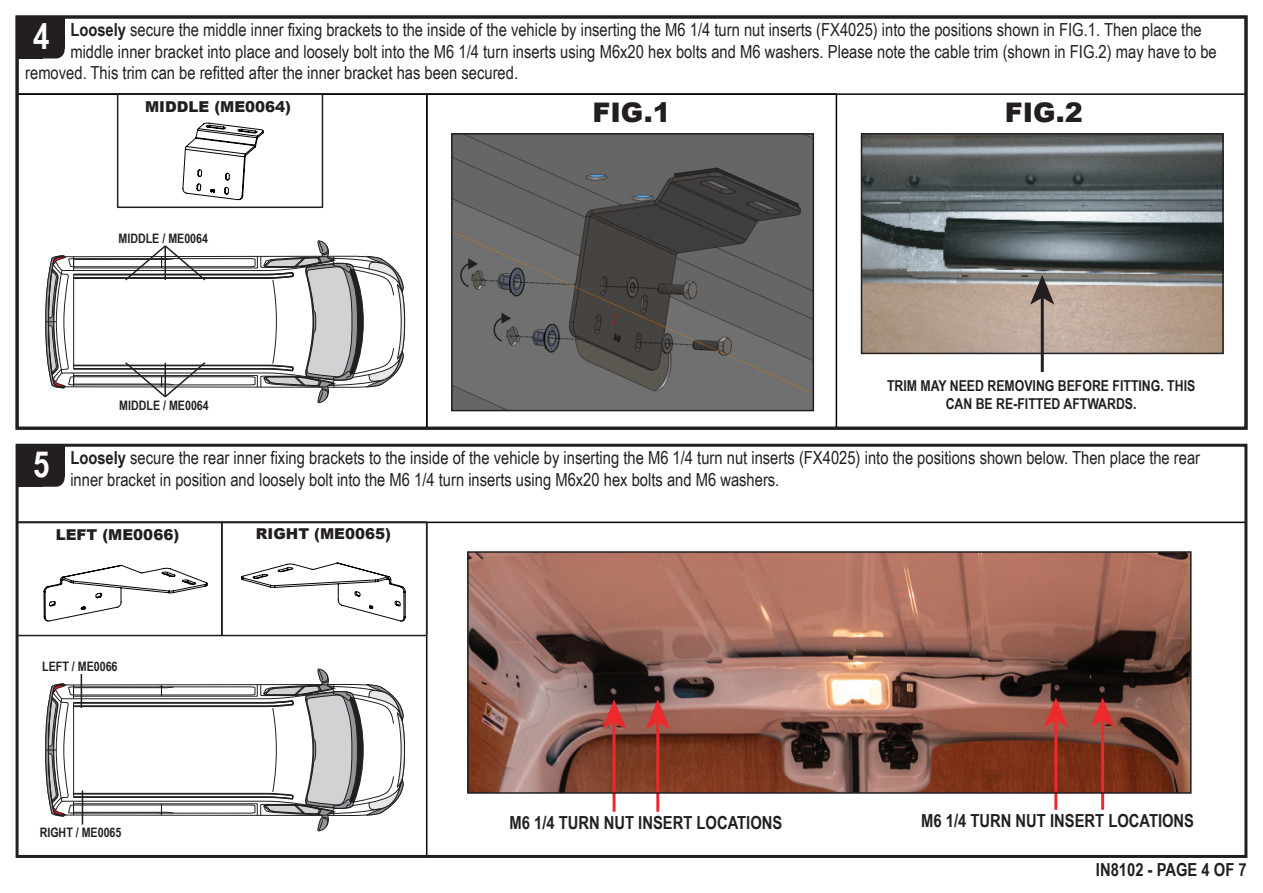
<style>
.page{position:relative;width:1263px;height:893px;background:#fff}
.page>*{position:absolute;margin:0;border:0;box-sizing:border-box;transform-origin:0 0}
.t1{font:700 36px "Arial Narrow";color:#fff}
.t2{font:900 27px "Arial";color:#231f20}
.t3{font:18px/21.6px "Arial Narrow";color:#231f20}
.t4{font:700 18px "Arial Narrow";color:#231f20}
.t5{font:700 15px/18px "Arial Narrow";color:#231f20;text-align:center}
.t6{font:900 15px "Arial";color:#231f20}
.t7{font:700 13.05px "Arial Narrow";color:#231f20}
.s1{font-weight:700}
</style>
<div class="page">
<div style="left:17px;top:445px;width:48px;height:42px;background:#231f20;border-radius:9px"></div>
<div style="left:17px;top:445px;width:26px;height:42px;background:#231f20"></div>
<div style="left:17px;top:445px;width:48px;height:32px;background:#231f20"></div>
<div style="left:16px;top:444px;width:1231px;height:414px;border:3px solid #231f20"></div>
<svg style="left:241px;top:563px;width:165px;height:58px"></svg>
<svg style="left:44px;top:565px;width:164px;height:56px"></svg>
<svg style="left:45px;top:669px;width:360px;height:162px"></svg>
<hr style="left:82px;top:791px;width:1px;height:33px;background:#231f20">
<hr style="left:81px;top:674px;width:1px;height:34px;background:#231f20">
<div style="left:16px;top:522px;width:207px;height:114px;border:2px solid #231f20"></div>
<div style="left:221px;top:522px;width:206px;height:114px;border:2px solid #231f20"></div>
<div style="left:426px;top:93px;width:411px;height:336px;border:2px solid #050504"></div>
<svg style="left:45px;top:240px;width:360px;height:163px"></svg>
<div style="left:117px;top:93px;width:206px;height:115px;border:2px solid #231f20"></div>
<svg style="left:182px;top:123px;width:82px;height:77px"></svg>
<img style="left:864px;top:136px;width:357px;height:215px">
<div style="left:861px;top:133px;width:363px;height:221px;border:2px solid #231f20"></div>
<hr style="left:1041px;top:296px;width:3px;height:76px;background:#231f20">
<svg style="left:1030px;top:275px;width:24px;height:30px"></svg>
<img style="left:454px;top:136px;width:357px;height:272px">
<div style="left:451px;top:133px;width:363px;height:278px;border:2px solid #231f20"></div>
<svg style="left:674px;top:168px;width:124px;height:40px"></svg>
<svg style="left:459px;top:258px;width:19px;height:30px"></svg>
<svg style="left:493px;top:313px;width:18px;height:30px"></svg>
<img style="left:470px;top:554px;width:718px;height:237px">
<hr style="left:613px;top:721px;width:3px;height:91px;background:#ec2a2d">
<svg style="left:602px;top:699px;width:24px;height:30px"></svg>
<hr style="left:656px;top:721px;width:3px;height:91px;background:#ec2a2d">
<svg style="left:646px;top:699px;width:24px;height:30px"></svg>
<hr style="left:1054px;top:719px;width:3px;height:91px;background:#ec2a2d">
<svg style="left:1044px;top:697px;width:24px;height:30px"></svg>
<hr style="left:1101px;top:719px;width:3px;height:91px;background:#ec2a2d">
<svg style="left:1090px;top:697px;width:25px;height:30px"></svg>
<div style="left:467px;top:551px;width:724px;height:243px;border:2px solid #231f20"></div>
<div style="left:17px;top:17px;width:48px;height:42px;background:#231f20;border-radius:9px"></div>
<div style="left:17px;top:17px;width:26px;height:42px;background:#231f20"></div>
<div style="left:17px;top:17px;width:48px;height:32px;background:#231f20"></div>
<div style="left:16px;top:16px;width:1231px;height:414px;border:3px solid #231f20"></div>
<p class="t3" style="left:70px;top:18px;width:1133px"><span class="s1">Loosely</span> secure the middle inner fixing brackets to the inside of the vehicle by inserting the M6 1/4 turn nut inserts (FX4025) into the positions shown in FIG.1. Then place the</p>
<p class="t3" style="left:70px;top:40px;width:1148px">middle inner bracket into place and loosely bolt into the M6 1/4 turn inserts using M6x20 hex bolts and M6 washers. Please note the cable trim (shown in FIG.2) may have to be</p>
<p class="t3" style="left:25px;top:62px;width:494px">removed. This trim can be refitted after the inner bracket has been secured.</p>
<h1 class="t1" style="left:33px;top:9px;width:18px">4</h1>
<p class="t6" style="left:145px;top:95px;width:147px">MIDDLE (ME0064)</p>
<p class="t7" style="left:119px;top:228px;width:91px">MIDDLE / ME0064</p>
<h2 class="t2" style="left:592px;top:93px;width:80px">FIG.1</h2>
<h2 class="t2" style="left:1005px;top:93px;width:80px">FIG.2</h2>
<p class="t7" style="left:119px;top:396px;width:91px">MIDDLE / ME0064</p>
<p class="t5" style="left:887px;top:376px;width:310px">TRIM MAY NEED REMOVING BEFORE FITTING. THIS<br>CAN BE RE-FITTED AFTWARDS.</p>
<h1 class="t1" style="left:33px;top:437px;width:18px">5</h1>
<p class="t3" style="left:70px;top:447px;width:1131px"><span class="s1">Loosely</span> secure the rear inner fixing brackets to the inside of the vehicle by inserting the M6 1/4 turn nut inserts (FX4025) into the positions shown below. Then place the rear inner bracket in position and loosely bolt into the M6 1/4 turn inserts using M6x20 hex bolts and M6 washers.</p>
<p class="t6" style="left:56px;top:524px;width:125px">LEFT (ME0066)</p>
<p class="t6" style="left:256px;top:523px;width:136px">RIGHT (ME0065)</p>
<p class="t7" style="left:42px;top:656px;width:77px">LEFT / ME0066</p>
<p class="t7" style="left:40px;top:822px;width:83px">RIGHT / ME0065</p>
<p class="t4" style="left:509px;top:809px;width:274px">M6 1/4 TURN NUT INSERT LOCATIONS</p>
<p class="t4" style="left:921px;top:807px;width:274px">M6 1/4 TURN NUT INSERT LOCATIONS</p>
<p class="t4" style="left:1096px;top:856px;width:152px">IN8102 - PAGE 4 OF 7</p>
</div>
